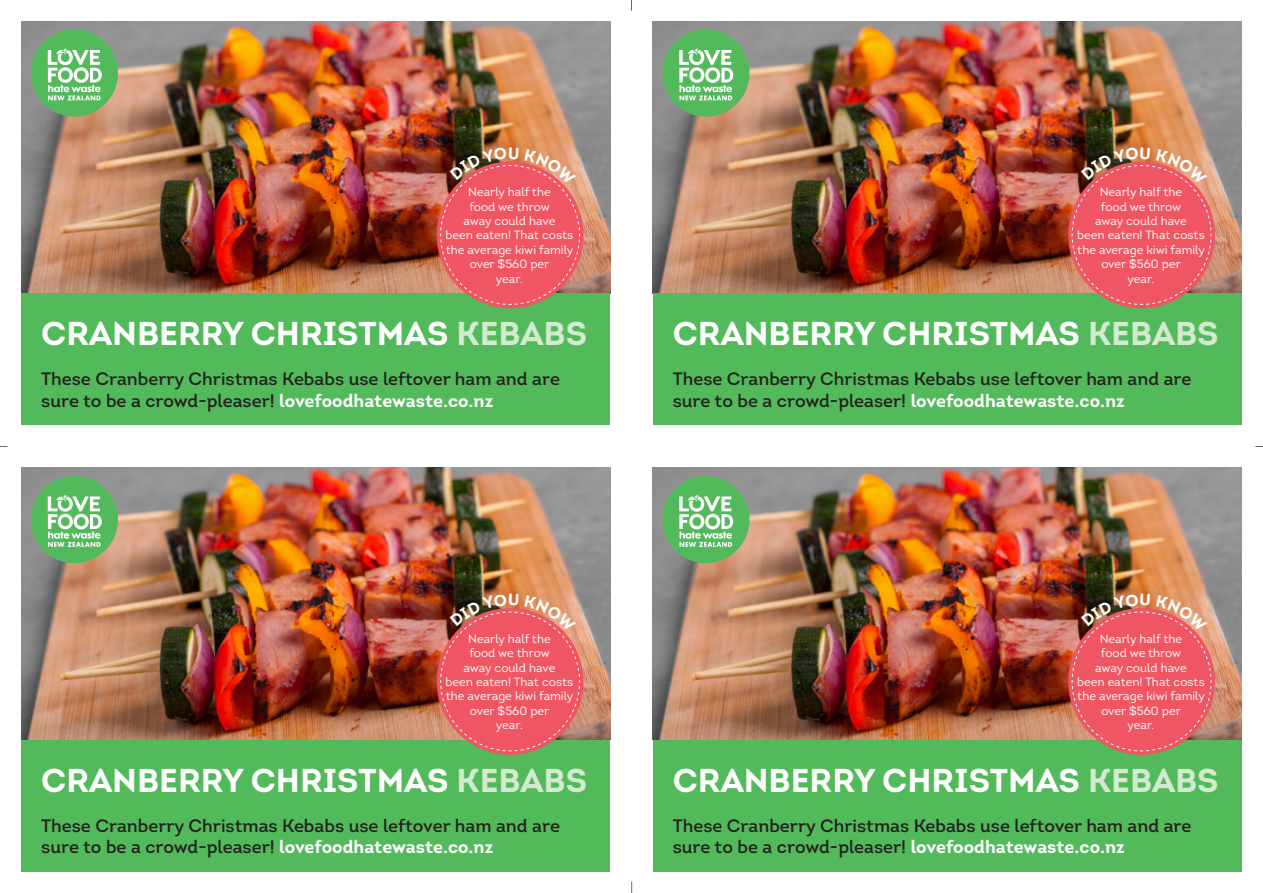
<style>
.page{position:relative;width:1263px;height:893px;background:#fff}
.page>*{position:absolute;margin:0;border:0;box-sizing:border-box;transform-origin:0 0}
.t1{font:33px "Intro Bold Caps";color:#fff}
.t2{font:600 18px/21.6px "Intro";color:#231f20}
.t3{font:12px/14.4px "Intro";color:#fff;text-align:center}
.s1{color:#d3e9d0}
.s2{font-weight:700;color:#fff}
</style>
<div class="page">
<img style="left:21px;top:21px;width:589px;height:272px">
<img style="left:21px;top:468px;width:589px;height:272px">
<img style="left:653px;top:21px;width:589px;height:272px">
<img style="left:653px;top:468px;width:589px;height:272px">
<div style="left:21px;top:293px;width:589px;height:132px;background:#53ba5b"></div>
<div style="left:21px;top:740px;width:589px;height:132px;background:#53ba5b"></div>
<div style="left:653px;top:293px;width:589px;height:132px;background:#53ba5b"></div>
<div style="left:653px;top:740px;width:589px;height:132px;background:#53ba5b"></div>
<div style="left:31px;top:30px;width:87px;height:87px;background:#53ba5b;border-radius:50%"></div>
<svg style="left:48px;top:49px;width:54px;height:51px"></svg>
<div style="left:31px;top:476px;width:87px;height:87px;background:#53ba5b;border-radius:50%"></div>
<svg style="left:48px;top:495px;width:54px;height:52px"></svg>
<div style="left:662px;top:30px;width:87px;height:87px;background:#53ba5b;border-radius:50%"></div>
<svg style="left:679px;top:49px;width:54px;height:51px"></svg>
<div style="left:662px;top:476px;width:87px;height:87px;background:#53ba5b;border-radius:50%"></div>
<svg style="left:679px;top:495px;width:54px;height:52px"></svg>
<svg style="left:440px;top:147px;width:140px;height:158px;background:#da605f"></svg>
<svg style="left:440px;top:594px;width:140px;height:158px;background:#da605f"></svg>
<svg style="left:1071px;top:147px;width:141px;height:158px;background:#da6160"></svg>
<svg style="left:1071px;top:594px;width:141px;height:158px;background:#da6160"></svg>
<p class="t3" style="left:446px;top:185px;width:129px">Nearly half the<br>food we throw<br>away could have<br>been eaten! That costs the average kiwi family over $560 per<br>year.</p>
<p class="t3" style="left:1077px;top:185px;width:129px">Nearly half the<br>food we throw<br>away could have<br>been eaten! That costs the average kiwi family over $560 per<br>year.</p>
<h1 class="t1" style="left:41px;top:313px;width:547px">CRANBERRY CHRISTMAS <span class="s1">KEBABS</span></h1>
<h1 class="t1" style="left:673px;top:313px;width:547px">CRANBERRY CHRISTMAS <span class="s1">KEBABS</span></h1>
<p class="t2" style="left:41px;top:368px;width:520px">These Cranberry Christmas Kebabs use leftover ham and are sure to be a crowd-pleaser! <span class="s2">lovefoodhatewaste.co.nz</span></p>
<p class="t2" style="left:673px;top:368px;width:520px">These Cranberry Christmas Kebabs use leftover ham and are sure to be a crowd-pleaser! <span class="s2">lovefoodhatewaste.co.nz</span></p>
<p class="t3" style="left:446px;top:631px;width:129px">Nearly half the<br>food we throw<br>away could have<br>been eaten! That costs the average kiwi family over $560 per<br>year.</p>
<p class="t3" style="left:1077px;top:631px;width:129px">Nearly half the<br>food we throw<br>away could have<br>been eaten! That costs the average kiwi family over $560 per<br>year.</p>
<h1 class="t1" style="left:41px;top:759px;width:547px">CRANBERRY CHRISTMAS <span class="s1">KEBABS</span></h1>
<h1 class="t1" style="left:673px;top:759px;width:547px">CRANBERRY CHRISTMAS <span class="s1">KEBABS</span></h1>
<p class="t2" style="left:41px;top:814px;width:520px">These Cranberry Christmas Kebabs use leftover ham and are sure to be a crowd-pleaser! <span class="s2">lovefoodhatewaste.co.nz</span></p>
<p class="t2" style="left:673px;top:814px;width:520px">These Cranberry Christmas Kebabs use leftover ham and are sure to be a crowd-pleaser! <span class="s2">lovefoodhatewaste.co.nz</span></p>
</div>
